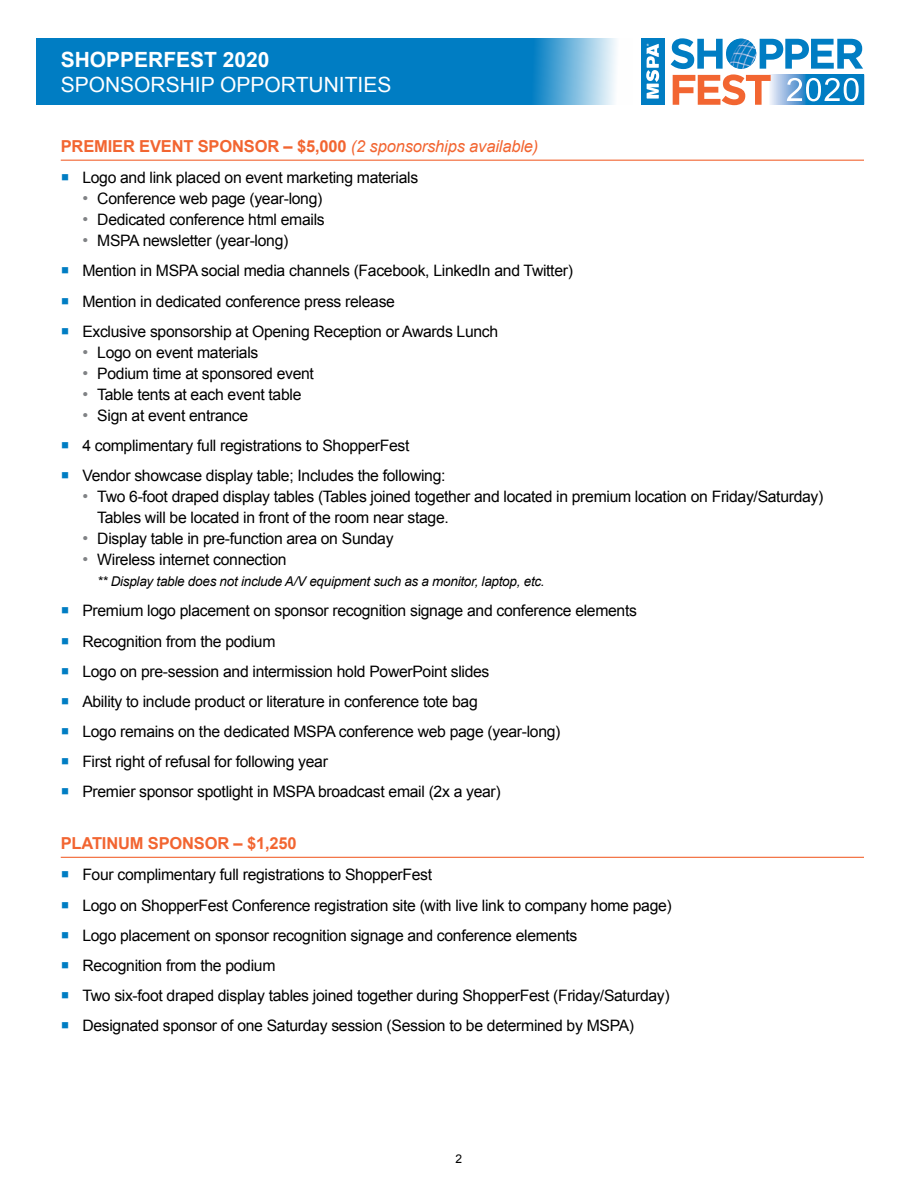
<style>
.page{position:relative;width:918px;height:1188px;background:#fff}
.page>*{position:absolute;margin:0;border:0;box-sizing:border-box;transform-origin:0 0}
.t1{font:21px "Arial";color:#fff}
.t2{font:700 21px "Arial";color:#fff}
.t3{font:700 16.5px "Arial";letter-spacing:-.01em;color:#f26531}
.t4{font:15.75px/21px "Arial";letter-spacing:-.02em;color:#000}
.t5{font:italic 13.5px "Arial";letter-spacing:-.02em;color:#000}
.t6{font:12px "Arial";color:#000}
.s1{font-weight:400;font-style:italic}
.s2{color:#007dc3}
.s3{font-size:16.5px;color:#808285}
</style>
<div class="page">
<svg style="left:37px;top:38px;width:579px;height:67px;background:#1185c7"></svg>
<hr style="left:61px;top:160px;width:803px;height:1px;background:#f26531">
<hr style="left:61px;top:857px;width:803px;height:1px;background:#f26531">
<div style="left:641px;top:39px;width:23px;height:66px;background:#007dc3"></div>
<svg style="left:646px;top:44px;width:13px;height:55px"></svg>
<svg style="left:671px;top:38px;width:192px;height:67px"></svg>
<h1 class="t2" style="left:61px;top:45px;width:210px">SHOPPERFEST 2020</h1>
<h1 class="t1" style="left:61px;top:71px;width:332px">SPONSORSHIP OPPORTUNITIES</h1>
<p class="t3" style="left:61px;top:135px;width:479px">PREMIER EVENT SPONSOR – $5,000 <span class="s1">(2 sponsorships available)</span></p>
<p class="t4" style="left:61px;top:167px;width:359px"><span class="s2">○</span> Logo and link placed on event marketing materials</p>
<p class="t4" style="left:82px;top:188px;width:242px"><span class="s3">•</span> Conference web page (year-long)</p>
<p class="t4" style="left:82px;top:209px;width:244px"><span class="s3">•</span> Dedicated conference html emails</p>
<p class="t4" style="left:82px;top:230px;width:208px"><span class="s3">•</span> MSPA newsletter (year-long)</p>
<p class="t4" style="left:61px;top:261px;width:514px"><span class="s2">○</span> Mention in MSPA social media channels (Facebook, LinkedIn and Twitter)</p>
<p class="t4" style="left:61px;top:291px;width:336px"><span class="s2">○</span> Mention in dedicated conference press release</p>
<p class="t4" style="left:61px;top:321px;width:439px"><span class="s2">○</span> Exclusive sponsorship at Opening Reception or Awards Lunch</p>
<p class="t4" style="left:82px;top:342px;width:178px"><span class="s3">•</span> Logo on event materials</p>
<p class="t4" style="left:82px;top:363px;width:233px"><span class="s3">•</span> Podium time at sponsored event</p>
<p class="t4" style="left:82px;top:384px;width:221px"><span class="s3">•</span> Table tents at each event table</p>
<p class="t4" style="left:82px;top:405px;width:167px"><span class="s3">•</span> Sign at event entrance</p>
<p class="t4" style="left:61px;top:435px;width:350px"><span class="s2">○</span> 4 complimentary full registrations to ShopperFest</p>
<p class="t4" style="left:61px;top:465px;width:386px"><span class="s2">○</span> Vendor showcase display table; Includes the following:</p>
<p class="t4" style="left:97px;top:486px;width:728px;text-indent:-15px"><span class="s3">•</span> Two 6-foot draped display tables (Tables joined together and located in premium location on Friday/Saturday)<br>Tables will be located in front of the room near stage.</p>
<p class="t4" style="left:82px;top:528px;width:313px"><span class="s3">•</span> Display table in pre-function area on Sunday</p>
<p class="t4" style="left:82px;top:549px;width:206px"><span class="s3">•</span> Wireless internet connection</p>
<p class="t5" style="left:97px;top:573px;width:449px">** Display table does not include A/V equipment such as a monitor, laptop, etc.</p>
<p class="t4" style="left:61px;top:601px;width:578px"><span class="s2">○</span> Premium logo placement on sponsor recognition signage and conference elements</p>
<p class="t4" style="left:61px;top:631px;width:216px"><span class="s2">○</span> Recognition from the podium</p>
<p class="t4" style="left:61px;top:661px;width:430px"><span class="s2">○</span> Logo on pre-session and intermission hold PowerPoint slides</p>
<p class="t4" style="left:61px;top:691px;width:419px"><span class="s2">○</span> Ability to include product or literature in conference tote bag</p>
<p class="t4" style="left:61px;top:721px;width:501px"><span class="s2">○</span> Logo remains on the dedicated MSPA conference web page (year-long)</p>
<p class="t4" style="left:61px;top:751px;width:269px"><span class="s2">○</span> First right of refusal for following year</p>
<p class="t4" style="left:61px;top:782px;width:442px"><span class="s2">○</span> Premier sponsor spotlight in MSPA broadcast email (2x a year)</p>
<p class="t3" style="left:61px;top:832px;width:237px">PLATINUM SPONSOR – $1,250</p>
<p class="t4" style="left:61px;top:865px;width:373px"><span class="s2">○</span> Four complimentary full registrations to ShopperFest</p>
<p class="t4" style="left:61px;top:895px;width:613px"><span class="s2">○</span> Logo on ShopperFest Conference registration site (with live link to company home page)</p>
<p class="t4" style="left:61px;top:925px;width:518px"><span class="s2">○</span> Logo placement on sponsor recognition signage and conference elements</p>
<p class="t4" style="left:61px;top:955px;width:216px"><span class="s2">○</span> Recognition from the podium</p>
<p class="t4" style="left:61px;top:985px;width:611px"><span class="s2">○</span> Two six-foot draped display tables joined together during ShopperFest (Friday/Saturday)</p>
<p class="t4" style="left:61px;top:1015px;width:575px"><span class="s2">○</span> Designated sponsor of one Saturday session (Session to be determined by MSPA)</p>
<p class="t6" style="left:456px;top:1151px;width:8px">2</p>
</div>
